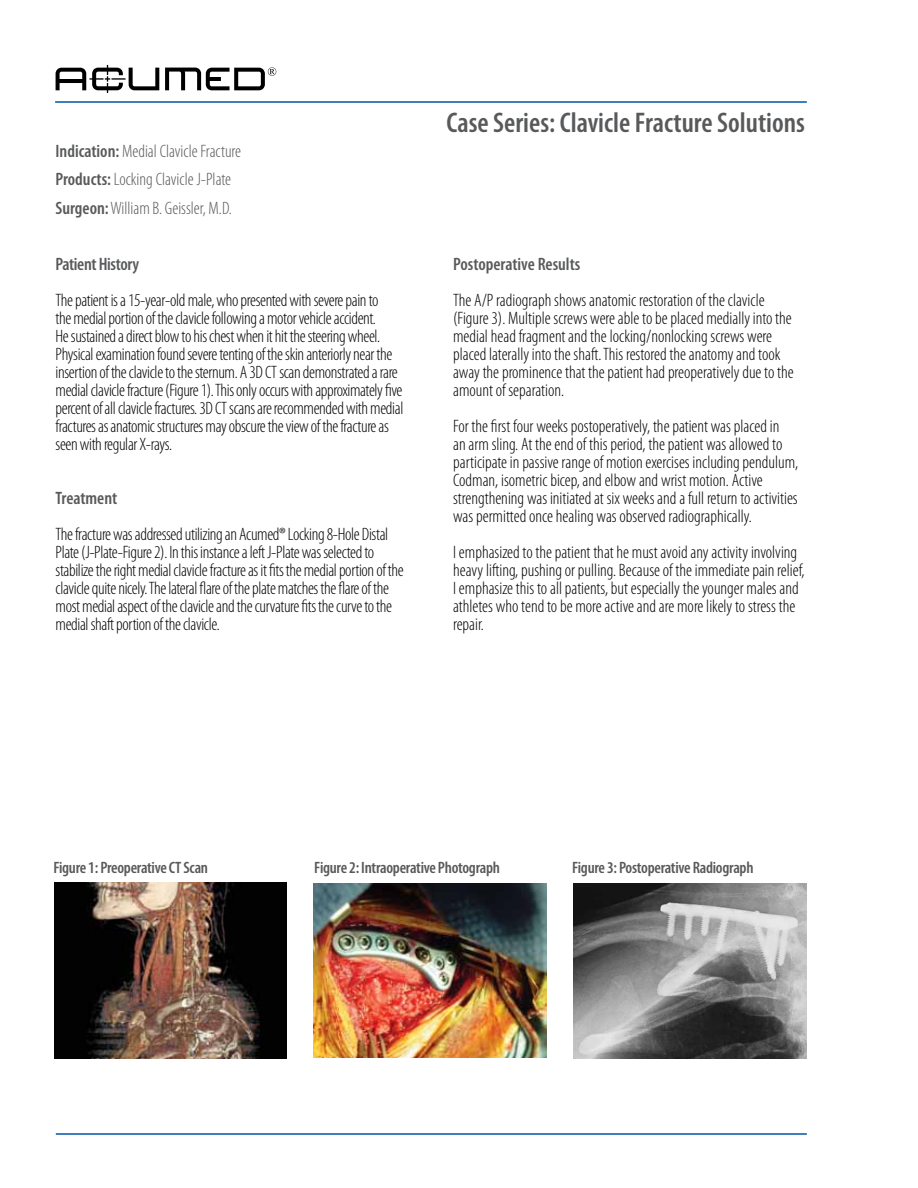
<style>
.page{position:relative;width:918px;height:1188px;background:#fff}
.page>*{position:absolute;margin:0;border:0;box-sizing:border-box;transform-origin:0 0}
.t1{font:600 condensed 28.5px "Myriad Pro";color:#58595b}
.t2{font:300 condensed 18px/18px "Myriad Pro";letter-spacing:-.01em;color:#000}
.t3{font:300 condensed 18px "Myriad Pro";color:#58595b}
.t4{font:600 condensed 18px "Myriad Pro";color:#58595b}
.t5{font:600 condensed 18px "Myriad Pro";letter-spacing:-.02em;color:#58595b}
.t6{font:600 condensed 16.5px "Myriad Pro";letter-spacing:-.015em;color:#58595b}
.s1{font-weight:600}
</style>
<div class="page">
<svg style="left:56px;top:65px;width:103px;height:28px"></svg>
<svg style="left:165px;top:67px;width:111px;height:23px"></svg>
<hr style="left:55px;top:101px;width:752px;height:2px;background:#0054a4">
<hr style="left:56px;top:1133px;width:751px;height:2px;background:#0054a4">
<img style="left:54px;top:883px;width:233px;height:175px">
<img style="left:313px;top:883px;width:233px;height:175px">
<img style="left:573px;top:884px;width:234px;height:174px">
<p class="t3" style="left:56px;top:141px;width:187px"><span class="s1">Indication:</span> Medial Clavicle Fracture</p>
<p class="t3" style="left:56px;top:170px;width:177px"><span class="s1">Products:</span> Locking Clavicle J-Plate</p>
<p class="t3" style="left:56px;top:198px;width:178px"><span class="s1">Surgeon:</span> William B. Geissler, M.D.</p>
<p class="t5" style="left:56px;top:254px;width:85px">Patient History</p>
<p class="t2" style="left:56px;top:291px;width:349px">The patient is a 15-year-old male, who presented with severe pain to<br>the medial portion of the clavicle following a motor vehicle accident.<br>He sustained a direct blow to his chest when it hit the steering wheel.<br>Physical examination found severe tenting of the skin anteriorly near the insertion of the clavicle to the sternum. A 3D CT scan demonstrated a rare medial clavicle fracture (Figure 1). This only occurs with approximately five percent of all clavicle fractures. 3D CT scans are recommended with medial fractures as anatomic structures may obscure the view of the fracture as seen with regular X-rays.</p>
<p class="t4" style="left:56px;top:488px;width:63px">Treatment</p>
<p class="t2" style="left:56px;top:525px;width:350px">The fracture was addressed utilizing an Acumed® Locking 8-Hole Distal Plate (J-Plate-Figure 2). In this instance a left J-Plate was selected to stabilize the right medial clavicle fracture as it fits the medial portion of the clavicle quite nicely. The lateral flare of the plate matches the flare of the most medial aspect of the clavicle and the curvature fits the curve to the medial shaft portion of the clavicle.</p>
<p class="t1" style="left:446px;top:107px;width:360px">Case Series: Clavicle Fracture Solutions</p>
<p class="t4" style="left:453px;top:254px;width:129px">Postoperative Results</p>
<p class="t2" style="left:453px;top:291px;width:313px">The A/P radiograph shows anatomic restoration of the clavicle</p>
<p class="t2" style="left:453px;top:309px;width:340px">(Figure 3). Multiple screws were able to be placed medially into the</p>
<p class="t2" style="left:453px;top:327px;width:320px">medial head fragment and the locking/nonlocking screws were</p>
<p class="t2" style="left:453px;top:345px;width:329px">placed laterally into the shaft. This restored the anatomy and took</p>
<p class="t2" style="left:453px;top:363px;width:342px">away the prominence that the patient had preoperatively due to the</p>
<p class="t2" style="left:453px;top:381px;width:113px">amount of separation.</p>
<p class="t2" style="left:453px;top:417px;width:347px">For the first four weeks postoperatively, the patient was placed in<br>an arm sling. At the end of this period, the patient was allowed to participate in passive range of motion exercises including pendulum, Codman, isometric bicep, and elbow and wrist motion. Active strengthening was initiated at six weeks and a full return to activities was permitted once healing was observed radiographically.</p>
<p class="t2" style="left:453px;top:543px;width:353px">I emphasized to the patient that he must avoid any activity involving heavy lifting, pushing or pulling. Because of the immediate pain relief, I emphasize this to all patients, but especially the younger males and athletes who tend to be more active and are more likely to stress the repair.</p>
<p class="t6" style="left:53px;top:858px;width:156px">Figure 1: Preoperative CT Scan</p>
<p class="t6" style="left:314px;top:858px;width:187px">Figure 2: Intraoperative Photograph</p>
<p class="t6" style="left:572px;top:858px;width:183px">Figure 3: Postoperative Radiograph</p>
</div>
